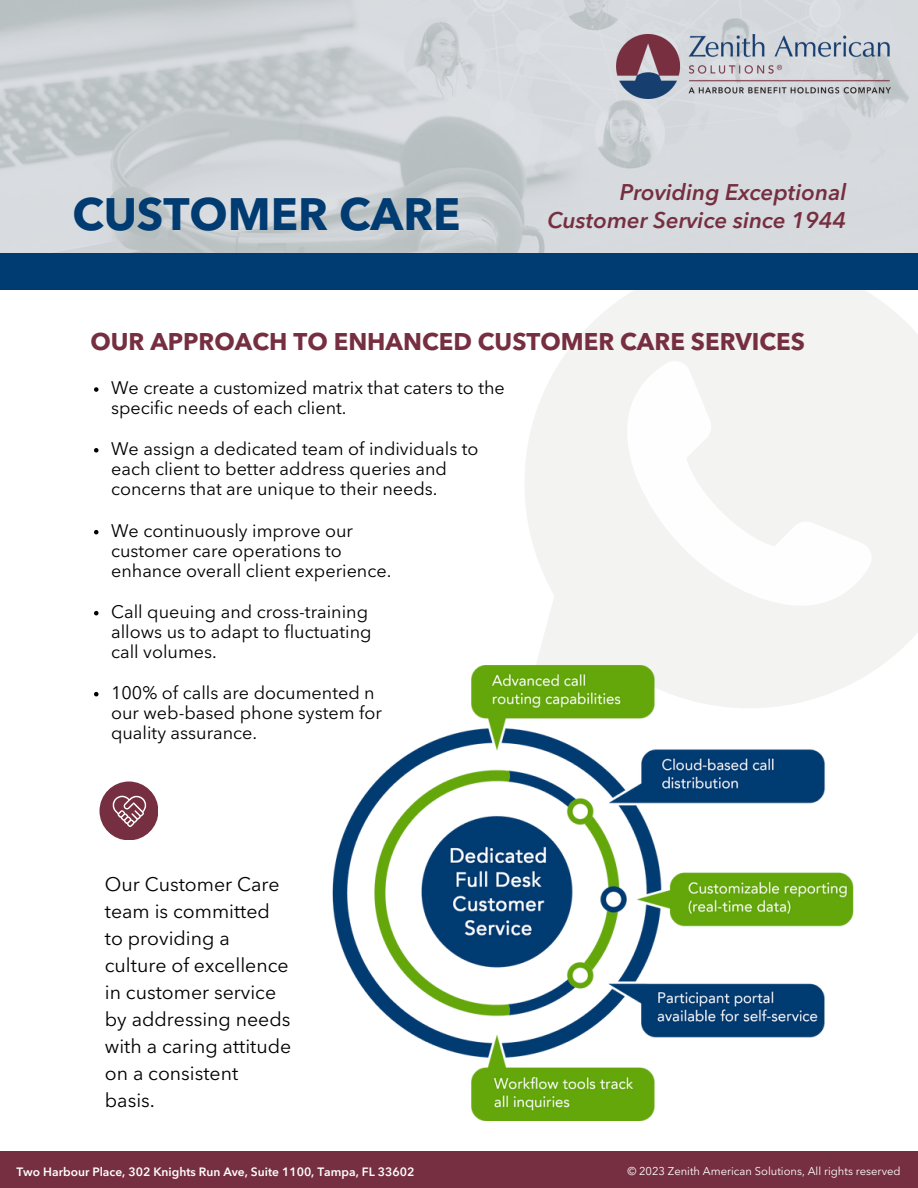
<style>
.page{position:relative;width:918px;height:1188px;background:#fff}
.page>*{position:absolute;margin:0;border:0;box-sizing:border-box;transform-origin:0 0}
.t1{font:700 45px "Avenir Next LT Pro";color:#003b71}
.t2{font:700 24px "Avenir Next LT Pro";color:#762f40}
.t3{font:italic 600 22.5px/28.2px "Avenir Next LT Pro";color:#762f40;text-align:right}
.t4{font:19.5px/27px "Avenir Next LT Pro";color:#000}
.t5{font:18px/20.2px "Avenir Next LT Pro";color:#000}
.t6{font:600 12px "Avenir Next LT Pro";color:#fff}
.t7{font:11.25px "Avenir Next LT Pro";color:#fff}
</style>
<div class="page">
<div style="left:0;top:1151px;width:918px;height:37px;background:#762f40"></div>
<svg style="left:524px;top:290px;width:394px;height:389px;fill:#f3f3f2"></svg>
<svg style="left:593px;top:360px;width:279px;height:280px;fill:#f3f3f2"></svg>
<img style="left:0;top:0;width:918px;height:253px">
<div style="left:0;top:253px;width:918px;height:37px;background:#003b71"></div>
<img style="left:617px;top:35px;width:273px;height:64px">
<img style="left:332px;top:666px;width:528px;height:454px">
<div style="left:99px;top:781px;width:59px;height:59px;background:#762f40;border-radius:50%"></div>
<svg style="left:112px;top:795px;width:34px;height:32px"></svg>
<svg style="left:94px;top:387px;width:5px;height:5px"></svg>
<svg style="left:94px;top:448px;width:5px;height:5px"></svg>
<svg style="left:94px;top:530px;width:5px;height:4px"></svg>
<svg style="left:94px;top:611px;width:5px;height:4px"></svg>
<svg style="left:94px;top:692px;width:5px;height:4px"></svg>
<p class="t1" style="left:72px;top:196px;width:390px">CUSTOMER CARE</p>
<p class="t3" style="left:547px;top:180px;width:301px">Providing Exceptional<br>Customer Service since 1944</p>
<p class="t2" style="left:90px;top:332px;width:716px">OUR APPROACH TO ENHANCED CUSTOMER CARE SERVICES</p>
<p class="t5" style="left:111px;top:379px;width:395px">We create a customized matrix that caters to the specific needs of each client.</p>
<p class="t5" style="left:111px;top:440px;width:369px">We assign a dedicated team of individuals to each client to better address queries and concerns that are unique to their needs.</p>
<p class="t5" style="left:111px;top:522px;width:282px">We continuously improve our customer care operations to enhance overall client experience.</p>
<p class="t5" style="left:111px;top:603px;width:262px">Call queuing and cross-training allows us to adapt to fluctuating call volumes.</p>
<p class="t5" style="left:111px;top:684px;width:272px">100% of calls are documented n our web-based phone system for quality assurance.</p>
<p class="t4" style="left:105px;top:873px;width:188px">Our Customer Care team is committed to providing a culture of excellence in customer service by addressing needs with a caring attitude on a consistent basis.</p>
<p class="t6" style="left:16px;top:1167px;width:399px">Two Harbour Place, 302 Knights Run Ave, Suite 1100, Tampa, FL 33602</p>
<p class="t7" style="left:627px;top:1167px;width:275px">© 2023 Zenith American Solutions, All rights reserved</p>
</div>
